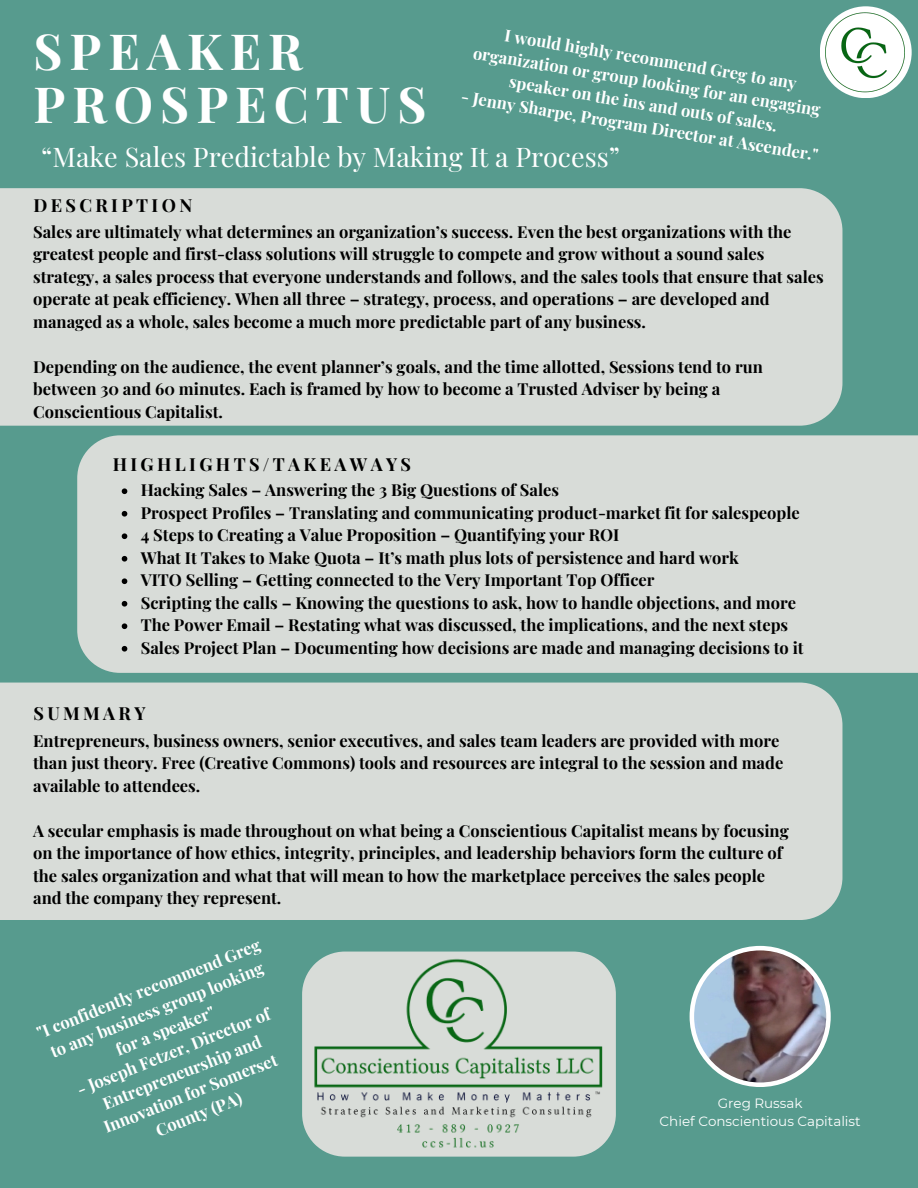
<style>
.page{position:relative;width:918px;height:1188px;background:#579b8e}
.page>*{position:absolute;margin:0;border:0;box-sizing:border-box;transform-origin:0 0}
.t1{font:700 49.8px/52.8px "Playfair Display";letter-spacing:.14em;color:#fff}
.t2{font:27px "Playfair Display";color:#fff}
.t3{font:700 18px "Playfair Display";letter-spacing:.185em;color:#000}
.t4{font:700 16.5px/22.5px "Playfair Display";color:#000}
.t5{font:700 16.5px/22.5px "Playfair Display";color:#fff;text-align:center}
.t6{font:13.5px "Montserrat";color:#fff}
</style>
<div class="page">
<div style="left:690px;top:946px;width:141px;height:141px;background:#fff;border-radius:50%"></div>
<img style="left:694px;top:950px;width:132px;height:133px;border-radius:50%">
<img style="left:820px;top:6px;width:92px;height:92px">
<div style="left:0;top:188px;width:842px;height:238px;background:#d8dcd8"></div>
<svg style="left:330px;top:952px;width:258px;height:205px"></svg>
<div style="left:0;top:683px;width:842px;height:237px;background:#d8dcd8"></div>
<div style="left:77px;top:435px;width:841px;height:238px;background:#d8dcd8"></div>
<img style="left:302px;top:954px;width:420px;height:200px">
<svg style="left:122px;top:488px;width:5px;height:6px"></svg>
<svg style="left:122px;top:511px;width:5px;height:6px"></svg>
<svg style="left:122px;top:533px;width:5px;height:6px"></svg>
<svg style="left:122px;top:556px;width:5px;height:6px"></svg>
<svg style="left:122px;top:578px;width:5px;height:6px"></svg>
<svg style="left:122px;top:601px;width:5px;height:6px"></svg>
<svg style="left:122px;top:623px;width:5px;height:6px"></svg>
<svg style="left:122px;top:646px;width:5px;height:6px"></svg>
<p class="t5" style="left:479px;top:20px;width:353px;rotate:9deg">I would highly recommend Greg to any organization or group looking for an engaging speaker on the ins and outs of sales.</p>
<p class="t1" style="left:34px;top:23px;width:395px">SPEAKER<br>PROSPECTUS</p>
<p class="t2" style="left:41px;top:138px;width:580px">“Make Sales Predictable by Making It a Process”</p>
<p class="t5" style="left:463px;top:86px;width:363px;rotate:9deg">- Jenny Sharpe, Program Director at Ascender."</p>
<p class="t3" style="left:34px;top:192px;width:160px">DESCRIPTION</p>
<p class="t4" style="left:33px;top:220px;width:792px">Sales are ultimately what determines an organization’s success. Even the best organizations with the greatest people and first-class solutions will struggle to compete and grow without a sound sales strategy, a sales process that everyone understands and follows, and the sales tools that ensure that sales operate at peak efficiency. When all three – strategy, process, and operations – are developed and managed as a whole, sales become a much more predictable part of any business.</p>
<p class="t4" style="left:33px;top:355px;width:731px">Depending on the audience, the event planner’s goals, and the time allotted, Sessions tend to run between 30 and 60 minutes. Each is framed by how to become a Trusted Adviser by being a<br>Conscientious Capitalist.</p>
<p class="t3" style="left:113px;top:452px;width:300px">HIGHLIGHTS/TAKEAWAYS</p>
<p class="t4" style="left:141px;top:478px;width:420px">Hacking Sales – Answering the 3 Big Questions of Sales</p>
<p class="t4" style="left:141px;top:501px;width:661px">Prospect Profiles – Translating and communicating product-market fit for salespeople</p>
<p class="t4" style="left:141px;top:523px;width:480px">4 Steps to Creating a Value Proposition – Quantifying your ROI</p>
<p class="t4" style="left:141px;top:546px;width:600px">What It Takes to Make Quota – It’s math plus lots of persistence and hard work</p>
<p class="t4" style="left:141px;top:568px;width:515px">VITO Selling – Getting connected to the Very Important Top Officer</p>
<p class="t4" style="left:141px;top:591px;width:657px">Scripting the calls – Knowing the questions to ask, how to handle objections, and more</p>
<p class="t4" style="left:141px;top:613px;width:649px">The Power Email – Restating what was discussed, the implications, and the next steps</p>
<p class="t4" style="left:141px;top:636px;width:665px">Sales Project Plan – Documenting how decisions are made and managing decisions to it</p>
<p class="t3" style="left:34px;top:701px;width:114px">SUMMARY</p>
<p class="t4" style="left:33px;top:728px;width:752px">Entrepreneurs, business owners, senior executives, and sales team leaders are provided with more than just theory. Free (Creative Commons) tools and resources are integral to the session and made available to attendees.</p>
<p class="t4" style="left:33px;top:818px;width:757px">A secular emphasis is made throughout on what being a Conscientious Capitalist means by focusing on the importance of how ethics, integrity, principles, and leadership behaviors form the culture of the sales organization and what that will mean to how the marketplace perceives the sales people and the company they represent.</p>
<p class="t5" style="left:33px;top:1022px;width:241px;rotate:-22deg">"I confidently recommend Greg to any business group looking for a speaker"</p>
<p class="t5" style="left:73px;top:1079px;width:208px;rotate:-22deg">- Joseph Fetzer, Director of<br>Entrepreneurship and<br>Innovation for Somerset<br>County (PA)</p>
<p class="t6" style="left:718px;top:1095px;width:86px">Greg Russak</p>
<p class="t6" style="left:660px;top:1113px;width:203px">Chief Conscientious Capitalist</p>
</div>
